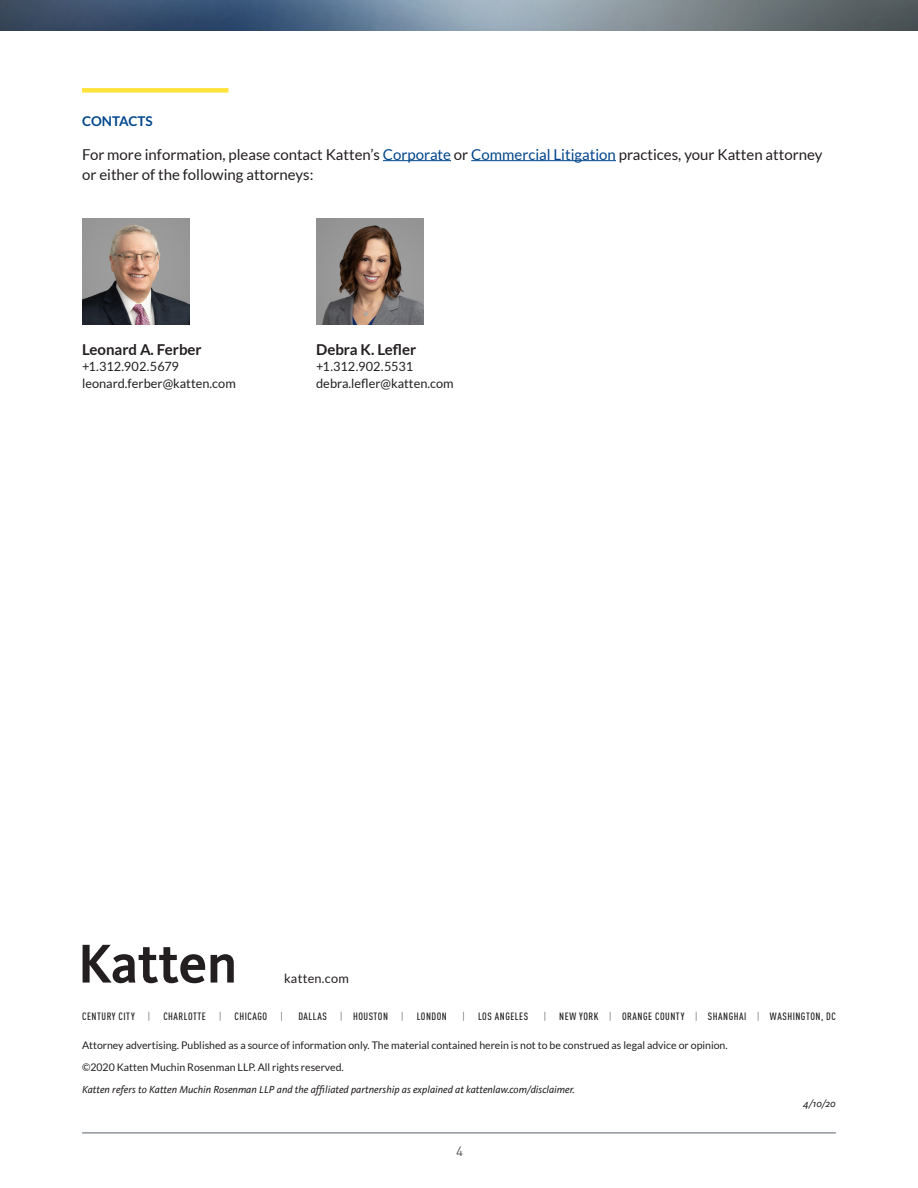
<style>
.page{position:relative;width:918px;height:1188px;background:#fff}
.page>*{position:absolute;margin:0;border:0;box-sizing:border-box;transform-origin:0 0}
.t1{font:15px/20.9px "Lato";color:#231f20}
.t2{font:700 15px "Lato";color:#231f20}
.t3{font:700 13.5px "Lato";color:#01468c}
.t4{font:13.5px "DINOT";color:#57585a}
.t5{font:12.75px/16.5px "Lato";color:#231f20}
.t6{font:12.75px "Lato";letter-spacing:.02em;color:#231f20}
.t7{font:10.5px "Lato";color:#231f20}
.t8{font:italic 10.5px "Kievit";color:#231f20}
.t9{font:500 condensed 10.5px "DINOT";letter-spacing:.05em;color:#231f20}
.t10{font:300 condensed 10.5px "DINOT";color:#231f20}
.s1{color:#01468c}
.s2{font-weight:300}
</style>
<div class="page">
<hr style="left:82px;top:1132px;width:754px;height:2px;background:#91959d">
<img style="left:0;top:0;width:918px;height:30px">
<div style="left:82px;top:88px;width:146px;height:5px;background:#ffe23a"></div>
<hr style="left:383px;top:160px;width:68px;height:1px;background:#01468c">
<hr style="left:471px;top:160px;width:145px;height:1px;background:#01468c">
<img style="left:317px;top:218px;width:106px;height:107px">
<img style="left:83px;top:218px;width:106px;height:107px">
<svg style="left:83px;top:945px;width:151px;height:38px"></svg>
<p class="t3" style="left:82px;top:114px;width:72px">CONTACTS</p>
<p class="t1" style="left:82px;top:144px;width:742px">For more information, please contact Katten’s <span class="s1">Corporate</span> or <span class="s1">Commercial Litigation</span> practices, your Katten attorney or either of the following attorneys:</p>
<p class="t2" style="left:82px;top:341px;width:121px">Leonard A. Ferber</p>
<p class="t5" style="left:82px;top:359px;width:155px">+1.312.902.5679 leonard.ferber@katten.com</p>
<p class="t2" style="left:316px;top:341px;width:102px">Debra K. Lefler</p>
<p class="t5" style="left:316px;top:359px;width:139px">+1.312.902.5531 debra.lefler@katten.com</p>
<p class="t6" style="left:284px;top:971px;width:66px">katten.com</p>
<p class="t9" style="left:82px;top:1010px;width:54px">CENTURY CITY</p>
<p class="t9" style="left:148px;top:1010px;width:59px"><span class="s2">|</span> CHARLOTTE</p>
<p class="t9" style="left:219px;top:1010px;width:50px"><span class="s2">|</span> CHICAGO</p>
<p class="t10" style="left:280px;top:1010px;width:4px">|</p>
<p class="t9" style="left:298px;top:1010px;width:30px">DALLAS</p>
<p class="t9" style="left:340px;top:1010px;width:49px"><span class="s2">|</span> HOUSTON</p>
<p class="t9" style="left:401px;top:1010px;width:47px"><span class="s2">|</span> LONDON</p>
<p class="t9" style="left:463px;top:1010px;width:67px"><span class="s2">|</span> LOS ANGELES</p>
<p class="t9" style="left:544px;top:1010px;width:294px"><span class="s2">|</span> NEW YORK <span class="s2">|</span> ORANGE COUNTY <span class="s2">|</span> SHANGHAI <span class="s2">|</span> WASHINGTON, DC</p>
<p class="t7" style="left:82px;top:1040px;width:647px">Attorney advertising. Published as a source of information only. The material contained herein is not to be construed as legal advice or opinion.</p>
<p class="t7" style="left:82px;top:1062px;width:263px">©2020 Katten Muchin Rosenman LLP. All rights reserved.</p>
<p class="t8" style="left:82px;top:1084px;width:494px">Katten refers to Katten Muchin Rosenman LLP and the affiliated partnership as explained at kattenlaw.com/disclaimer.</p>
<p class="t4" style="left:456px;top:1142px;width:9px">4</p>
<p class="t8" style="left:803px;top:1098px;width:34px">4/10/20</p>
</div>
